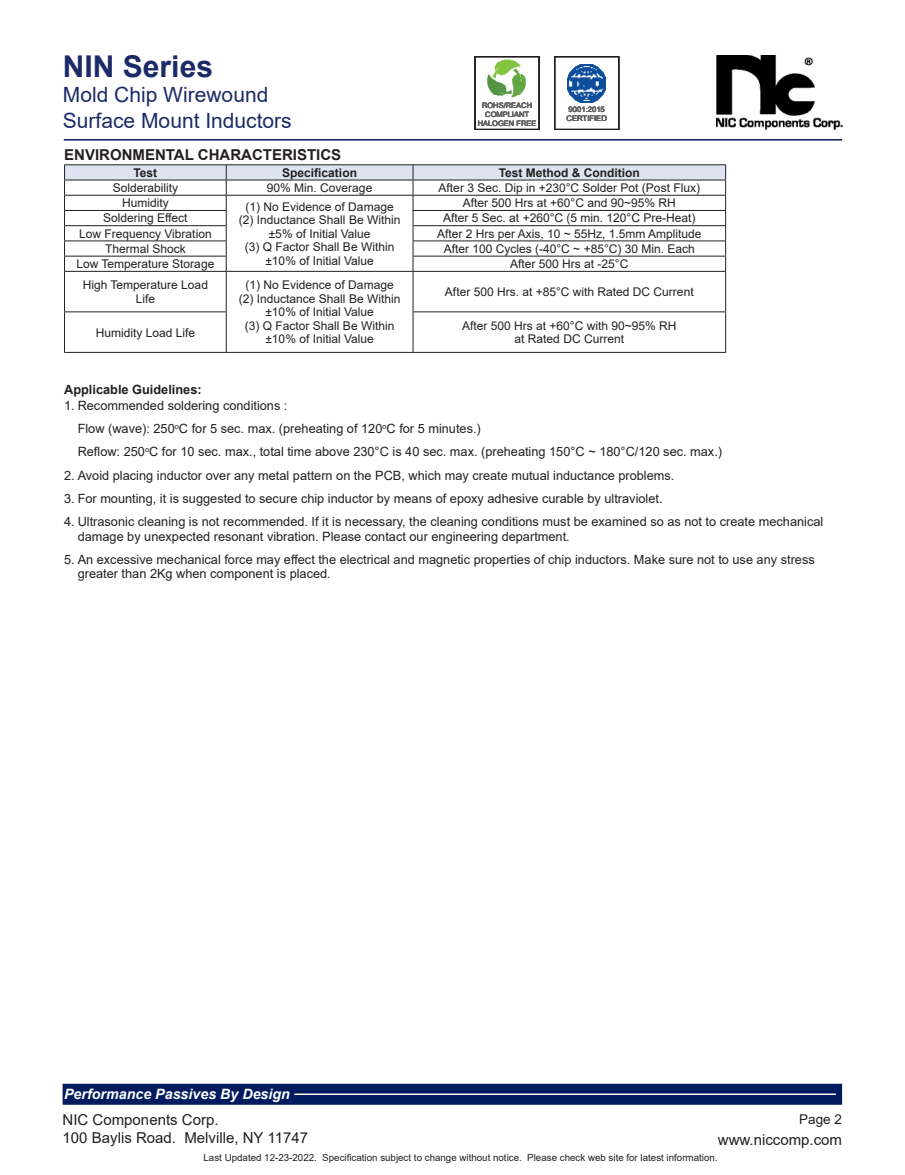
<style>
.page{position:relative;width:905px;height:1175px;background:#fff}
.page>*{position:absolute;margin:0;border:0;box-sizing:border-box;transform-origin:0 0}
.t1{font:700 30px "Arial";color:#1c2b68}
.t2{font:21px/25.2px "Arial";color:#1c2b68}
.t3{font:15px/18px "Arial";color:#231f20}
.Subhead_2{font:700 15px "Arial";color:#231f20}
.t4{font:italic 700 14.25px "Arial";color:#fff}
.t5{font:13.5px "Arial";color:#231f20}
.Subhead_3{font:12.75px/14.2px "Arial";color:#231f20}
.Subhead_3-2{font:700 12.75px "Arial";color:#231f20}
.t6{font:12px/13.5px "Arial";color:#231f20;text-align:center}
.t7{font:700 12px "Arial";color:#231f20}
.t8{font:9.75px "Arial";color:#231f20}
.t9{font:7.65px/9.1px "Arial";color:#636366}
.t10{font:7.5px/9px "Arial";color:#636366;text-align:center}
</style>
<div class="page">
<div style="left:63px;top:1083px;width:779px;height:21px;background:#011b5e"></div>
<hr style="left:294px;top:1093px;width:541px;height:2px;background:#fff">
<img style="left:716px;top:55px;width:126px;height:75px">
<img style="left:567px;top:64px;width:39px;height:39px">
<hr style="left:64px;top:139px;width:778px;height:2px;background:#011b5e">
<img style="left:487px;top:59px;width:39px;height:39px">
<div style="left:474px;top:56px;width:65px;height:74px;border:1px solid #231f20"></div>
<div style="left:554px;top:56px;width:65px;height:74px;border:1px solid #231f20"></div>
<hr style="left:64px;top:164px;width:162px;height:1px;background:#231f20">
<hr style="left:226px;top:164px;width:187px;height:1px;background:#231f20">
<hr style="left:413px;top:164px;width:313px;height:1px;background:#231f20">
<svg style="left:64px;top:165px;width:662px;height:106px"></svg>
<hr style="left:64px;top:271px;width:162px;height:1px;background:#231f20">
<hr style="left:64px;top:272px;width:1px;height:39px;background:#231f20">
<hr style="left:226px;top:271px;width:187px;height:1px;background:#231f20">
<hr style="left:226px;top:272px;width:1px;height:39px;background:#231f20">
<hr style="left:413px;top:271px;width:313px;height:1px;background:#231f20">
<hr style="left:412px;top:272px;width:1px;height:39px;background:#231f20">
<hr style="left:725px;top:272px;width:1px;height:39px;background:#231f20">
<hr style="left:64px;top:311px;width:163px;height:1px;background:#231f20">
<hr style="left:64px;top:312px;width:1px;height:40px;background:#231f20">
<hr style="left:226px;top:312px;width:1px;height:40px;background:#231f20">
<hr style="left:412px;top:311px;width:314px;height:1px;background:#231f20">
<hr style="left:412px;top:312px;width:1px;height:40px;background:#231f20">
<hr style="left:725px;top:312px;width:1px;height:40px;background:#231f20">
<hr style="left:64px;top:352px;width:162px;height:1px;background:#231f20">
<hr style="left:226px;top:352px;width:187px;height:1px;background:#231f20">
<hr style="left:413px;top:352px;width:313px;height:1px;background:#231f20">
<h1 class="t1" style="left:63px;top:46px;width:152px">NIN Series</h1>
<h2 class="t2" style="left:63px;top:82px;width:230px">Mold Chip Wirewound<br>Surface Mount Inductors</h2>
<p class="t10" style="left:477px;top:100px;width:60px">ROHS/REACH<br>COMPLIANT<br>HALOGEN FREE</p>
<p class="t9" style="left:566px;top:105px;width:42px">9001:2015<br>CERTIFIED</p>
<p class="Subhead_2" style="left:64px;top:144px;width:278px">ENVIRONMENTAL CHARACTERISTICS</p>
<p class="t7" style="left:133px;top:164px;width:25px">Test</p>
<p class="t7" style="left:282px;top:164px;width:76px">Specification</p>
<p class="t7" style="left:498px;top:164px;width:143px">Test Method &amp; Condition</p>
<p class="t6" style="left:113px;top:181px;width:67px">Solderability</p>
<p class="t6" style="left:267px;top:181px;width:107px">90% Min. Coverage</p>
<p class="t6" style="left:438px;top:181px;width:263px">After 3 Sec. Dip in +230°C Solder Pot (Post Flux)</p>
<p class="t6" style="left:122px;top:196px;width:48px">Humidity</p>
<p class="t6" style="left:245px;top:200px;width:150px">(1) No Evidence of Damage</p>
<p class="t6" style="left:239px;top:213px;width:163px">(2) Inductance Shall Be Within ±5% of Initial Value</p>
<p class="t6" style="left:245px;top:240px;width:151px">(3) Q Factor Shall Be Within ±10% of Initial Value</p>
<p class="t6" style="left:463px;top:196px;width:214px">After 500 Hrs at +60°C and 90~95% RH</p>
<p class="t6" style="left:103px;top:211px;width:86px">Soldering Effect</p>
<p class="t6" style="left:443px;top:211px;width:254px">After 5 Sec. at +260°C (5 min. 120°C Pre-Heat)</p>
<p class="t6" style="left:79px;top:227px;width:134px">Low Frequency Vibration</p>
<p class="t6" style="left:437px;top:227px;width:266px">After 2 Hrs per Axis, 10 ~ 55Hz, 1.5mm Amplitude</p>
<p class="t6" style="left:105px;top:242px;width:82px">Thermal Shock</p>
<p class="t6" style="left:444px;top:242px;width:253px">After 100 Cycles (-40°C ~ +85°C) 30 Min. Each</p>
<p class="t6" style="left:76px;top:257px;width:139px">Low Temperature Storage</p>
<p class="t6" style="left:510px;top:257px;width:120px">After 500 Hrs at -25°C</p>
<p class="t6" style="left:83px;top:278px;width:127px">High Temperature Load</p>
<p class="t6" style="left:136px;top:292px;width:21px">Life</p>
<p class="t6" style="left:245px;top:278px;width:150px">(1) No Evidence of Damage</p>
<p class="t6" style="left:239px;top:292px;width:163px">(2) Inductance Shall Be Within ±10% of Initial Value</p>
<p class="t6" style="left:245px;top:319px;width:151px">(3) Q Factor Shall Be Within ±10% of Initial Value</p>
<p class="t6" style="left:445px;top:285px;width:250px">After 500 Hrs. at +85°C with Rated DC Current</p>
<p class="t6" style="left:462px;top:319px;width:216px">After 500 Hrs at +60°C with 90~95% RH</p>
<p class="t6" style="left:514px;top:332px;width:111px">at Rated DC Current</p>
<p class="t6" style="left:96px;top:325px;width:101px">Humidity Load Life</p>
<p class="Subhead_3-2" style="left:64px;top:381px;width:139px">Applicable Guidelines:</p>
<p class="Subhead_3" style="left:64px;top:398px;width:225px">1. Recommended soldering conditions :</p>
<p class="Subhead_3" style="left:78px;top:421px;width:404px">Flow (wave): 250<sup>o</sup>C for 5 sec. max. (preheating of 120<sup>o</sup>C for 5 minutes.)</p>
<p class="Subhead_3" style="left:78px;top:445px;width:646px">Reflow: 250<sup>o</sup>C for 10 sec. max., total time above 230°C is 40 sec. max. (preheating 150°C ~ 180°C/120 sec. max.)</p>
<p class="Subhead_3" style="left:64px;top:468px;width:611px">2. Avoid placing inductor over any metal pattern on the PCB, which may create mutual inductance problems.</p>
<p class="Subhead_3" style="left:64px;top:491px;width:600px">3. For mounting, it is suggested to secure chip inductor by means of epoxy adhesive curable by ultraviolet.</p>
<p class="Subhead_3" style="left:78px;top:514px;width:747px;text-indent:-14px">4. Ultrasonic cleaning is not recommended. If it is necessary, the cleaning conditions must be examined so as not to create mechanical damage by unexpected resonant vibration. Please contact our engineering department.</p>
<p class="Subhead_3" style="left:78px;top:552px;width:738px;text-indent:-14px">5. An excessive mechanical force may effect the electrical and magnetic properties of chip inductors. Make sure not to use any stress greater than 2Kg when component is placed.</p>
<p class="t4" style="left:64px;top:1084px;width:227px">Performance Passives By Design</p>
<p class="t3" style="left:63px;top:1111px;width:247px">NIC Components Corp.<br>100 Baylis Road. Melville, NY 11747</p>
<p class="t5" style="left:799px;top:1110px;width:44px">Page 2</p>
<p class="t3" style="left:717px;top:1130px;width:126px">www.niccomp.com</p>
<p class="t8" style="left:203px;top:1151px;width:515px">Last Updated 12-23-2022. Specification subject to change without notice. Please check web site for latest information.</p>
</div>
